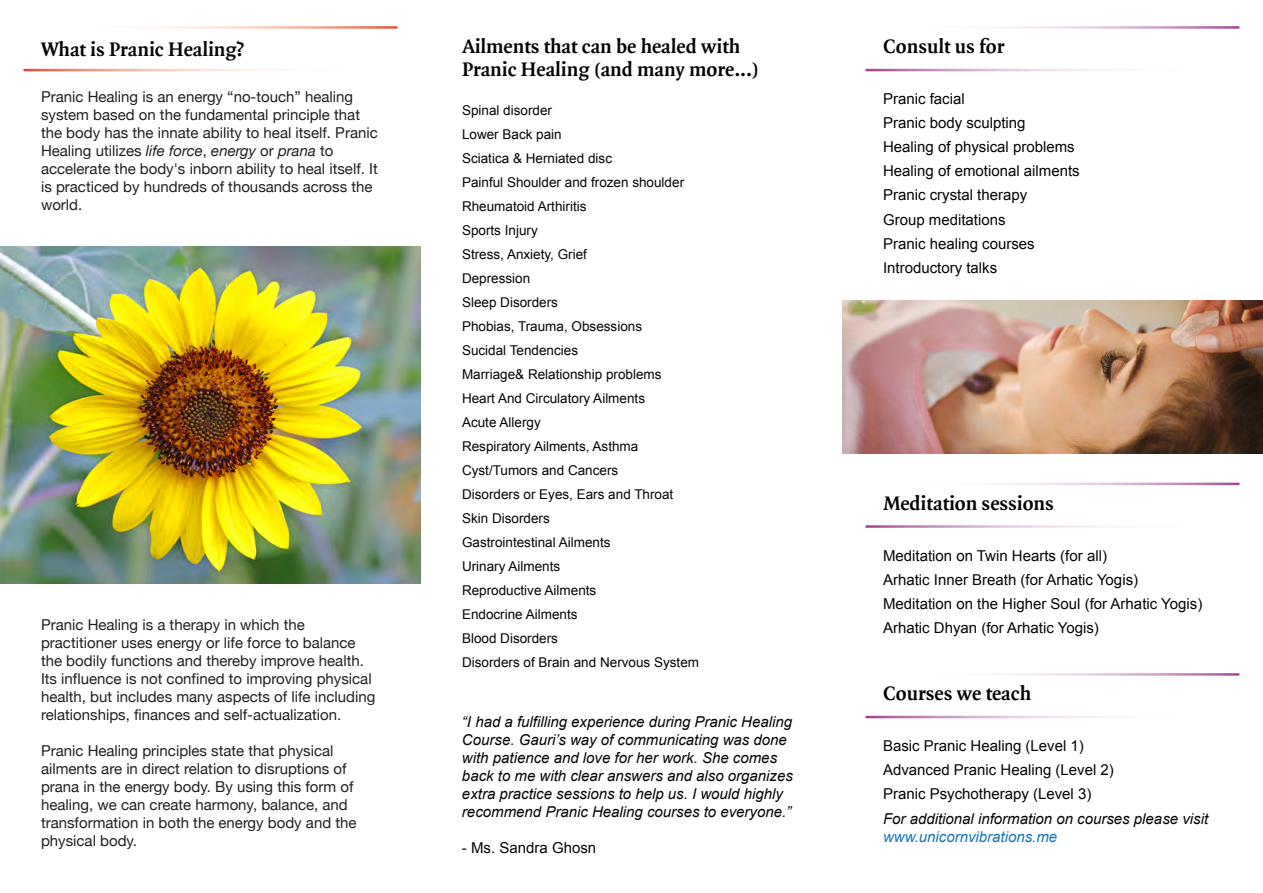
<style>
.page{position:relative;width:1263px;height:893px;background:#fff}
.page>*{position:absolute;margin:0;border:0;box-sizing:border-box;transform-origin:0 0}
.t1{font:700 21px/22.5px "Quadraat";color:#050504}
.t2{font:15px/18px "Helvetica Neue";color:#231f20}
.t3{font:15px/24px "Arial";color:#050504}
.t4{font:italic 15px/18px "Arial";color:#050504}
.t5{font:italic 15px "Arial";color:#1675b7}
.t6{font:13.5px/24px "Arial";color:#050504}
.s1{font-style:italic}
</style>
<div class="page">
<svg style="left:23px;top:69px;width:375px;height:2px"></svg>
<svg style="left:23px;top:26px;width:375px;height:3px"></svg>
<svg style="left:865px;top:69px;width:374px;height:2px"></svg>
<svg style="left:865px;top:26px;width:374px;height:3px"></svg>
<img style="left:842px;top:301px;width:421px;height:152px">
<img style="left:0;top:247px;width:421px;height:337px">
<svg style="left:865px;top:525px;width:374px;height:3px"></svg>
<svg style="left:865px;top:483px;width:374px;height:2px"></svg>
<svg style="left:865px;top:716px;width:374px;height:2px"></svg>
<svg style="left:865px;top:673px;width:374px;height:3px"></svg>
<h1 class="t1" style="left:41px;top:39px;width:205px">What is Pranic Healing?</h1>
<h1 class="t1" style="left:883px;top:36px;width:123px">Consult us for</h1>
<p class="t3" style="left:883px;top:87px;width:198px">Pranic facial<br>Pranic body sculpting<br>Healing of physical problems<br>Healing of emotional ailments<br>Pranic crystal therapy<br>Group meditations<br>Pranic healing courses<br>Introductory talks</p>
<h1 class="t1" style="left:462px;top:36px;width:298px">Ailments that can be healed with<br>Pranic Healing (and many more...)</h1>
<p class="t6" style="left:462px;top:99px;width:239px">Spinal disorder<br>Lower Back pain<br>Sciatica &amp; Herniated disc<br>Painful Shoulder and frozen shoulder<br>Rheumatoid Arthiritis<br>Sports Injury<br>Stress, Anxiety, Grief<br>Depression<br>Sleep Disorders<br>Phobias, Trauma, Obsessions<br>Sucidal Tendencies<br>Marriage&amp; Relationship problems<br>Heart And Circulatory Ailments<br>Acute Allergy<br>Respiratory Ailments, Asthma<br>Cyst/Tumors and Cancers<br>Disorders or Eyes, Ears and Throat<br>Skin Disorders<br>Gastrointestinal Ailments<br>Urinary Ailments<br>Reproductive Ailments<br>Endocrine Ailments<br>Blood Disorders<br>Disorders of Brain and Nervous System</p>
<p class="t2" style="left:41px;top:89px;width:338px">Pranic Healing is an energy “no-touch” healing system based on the fundamental principle that the body has the innate ability to heal itself. Pranic Healing utilizes <span class="s1">life force</span>, <span class="s1">energy</span> or <span class="s1">prana</span> to accelerate the body's inborn ability to heal itself. It is practiced by hundreds of thousands across the world.</p>
<h1 class="t1" style="left:883px;top:492px;width:172px">Meditation sessions</h1>
<p class="t3" style="left:883px;top:544px;width:321px">Meditation on Twin Hearts (for all)<br>Arhatic Inner Breath (for Arhatic Yogis)<br>Meditation on the Higher Soul (for Arhatic Yogis)<br>Arhatic Dhyan (for Arhatic Yogis)</p>
<p class="t2" style="left:41px;top:617px;width:336px">Pranic Healing is a therapy in which the practitioner uses energy or life force to balance the bodily functions and thereby improve health.<br>Its influence is not confined to improving physical health, but includes many aspects of life including relationships, finances and self-actualization.</p>
<p class="t2" style="left:41px;top:743px;width:317px">Pranic Healing principles state that physical ailments are in direct relation to disruptions of prana in the energy body. By using this form of healing, we can create harmony, balance, and transformation in both the energy body and the physical body.</p>
<h1 class="t1" style="left:883px;top:683px;width:150px">Courses we teach</h1>
<p class="t3" style="left:883px;top:734px;width:232px">Basic Pranic Healing (Level 1)<br>Advanced Pranic Healing (Level 2)<br>Pranic Psychotherapy (Level 3)</p>
<p class="t4" style="left:883px;top:809px;width:327px">For additional information on courses please visit</p>
<p class="t5" style="left:883px;top:827px;width:176px">www.unicornvibrations.me</p>
<p class="t4" style="left:462px;top:713px;width:332px">“I had a fulfilling experience during Pranic Healing Course. Gauri’s way of communicating was done with patience and love for her work. She comes back to me with clear answers and also organizes extra practice sessions to help us. I would highly recommend Pranic Healing courses to everyone.”</p>
<p class="t3" style="left:462px;top:835px;width:136px">- Ms. Sandra Ghosn</p>
</div>
